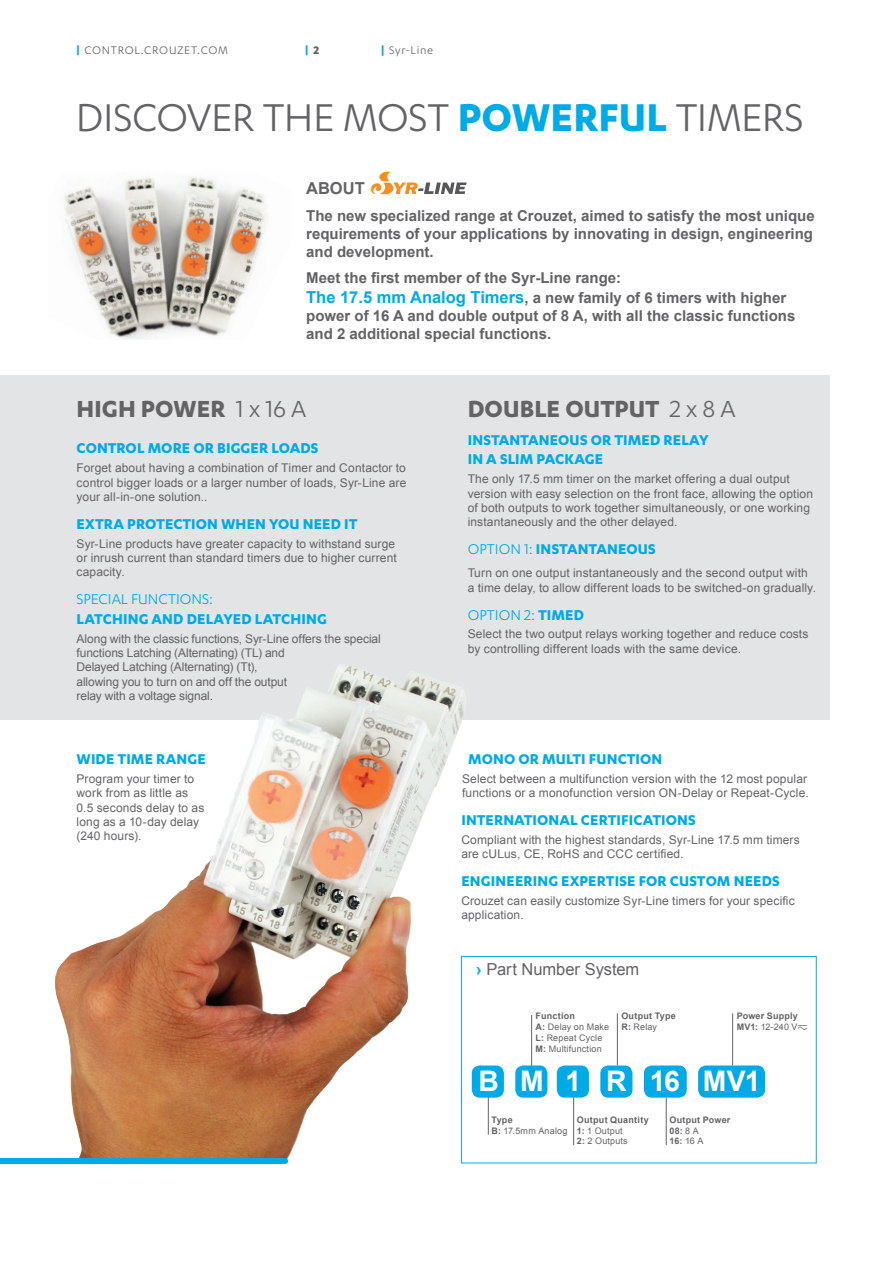
<style>
.page{position:relative;width:893px;height:1263px;background:#fff}
.page>*{position:absolute;margin:0;border:0;box-sizing:border-box;transform-origin:0 0}
.t1{font:45px "Karbon";letter-spacing:-.01em;color:#636366}
.t2{font:700 28.35px "Arial";letter-spacing:.745em;color:#fff}
.t3{font:700 27px "Karbon";letter-spacing:.005em;color:#636366}
.t4{font:700 16.5px/19.5px "Karbon";letter-spacing:.005em;color:#00aae6}
.t5{font:16.5px "Karbon";color:#00aae6}
.t6{font:16.5px "Arial";color:#636366}
.t7{font:700 16.5px "Arial";color:#636366}
.t8{font:700 15px/18px "Arial";color:#636366}
.t9{font:12.75px "Karbon";letter-spacing:.06em;color:#636366}
.t10{font:700 12.75px "Karbon";color:#00aae6}
.t11{font:12px/14.4px "Arial";letter-spacing:.01em;color:#636366}
.t12{font:12px/14.4px "Arial";letter-spacing:-.01em;color:#636366}
.t13{font:700 9px/10.8px "Arial";letter-spacing:.025em;color:#636366}
.t14{font:9px/10.8px "Arial";letter-spacing:.025em;color:#636366}
.s1{font-weight:700;color:#00aae6}
.s2{color:#636366}
.s3{font-size:16.5px;color:#00aae6}
.s4{font-weight:400}
.s5{font-weight:700}
.s6{font-family:"Graph Sch";font-weight:400}
</style>
<div class="page">
<div style="left:461px;top:956px;width:355px;height:207px;background:#fff;border:1px solid #00aae6"></div>
<div style="left:0;top:375px;width:829px;height:345px;background:#e3e4e6"></div>
<img style="left:55px;top:664px;width:413px;height:496px">
<hr style="left:531px;top:1015px;width:1px;height:52px;background:#636366">
<hr style="left:617px;top:1013px;width:1px;height:52px;background:#636366">
<hr style="left:732px;top:1013px;width:1px;height:52px;background:#636366">
<hr style="left:573px;top:1097px;width:1px;height:48px;background:#636366">
<hr style="left:666px;top:1097px;width:1px;height:48px;background:#636366">
<hr style="left:488px;top:1082px;width:1px;height:52px;background:#636366">
<div style="left:0;top:1158px;width:285px;height:6px;background:#00aae6"></div>
<img style="left:64px;top:176px;width:204px;height:163px">
<div style="left:472px;top:1065px;width:32px;height:33px;background:#00aae6;border-radius:8px"></div>
<div style="left:557px;top:1065px;width:32px;height:33px;background:#00aae6;border-radius:8px"></div>
<div style="left:644px;top:1065px;width:43px;height:33px;background:#00aae6;border-radius:8px"></div>
<div style="left:698px;top:1065px;width:67px;height:33px;background:#00aae6;border-radius:8px"></div>
<div style="left:515px;top:1065px;width:32px;height:33px;background:#00aae6;border-radius:8px"></div>
<div style="left:600px;top:1065px;width:32px;height:33px;background:#00aae6;border-radius:8px"></div>
<svg style="left:371px;top:172px;width:96px;height:22px"></svg>
<p class="t9" style="left:76px;top:43px;width:153px"><span class="s1">|</span> CONTROL.CROUZET.COM</p>
<p class="t10" style="left:305px;top:43px;width:16px">| <span class="s2">2</span></p>
<p class="t9" style="left:381px;top:43px;width:54px"><span class="s1">|</span> Syr-Line</p>
<h1 class="t1" style="left:76px;top:93px;width:730px">DISCOVER THE MOST <span class="s1">POWERFUL</span> TIMERS</h1>
<h3 class="t7" style="left:306px;top:177px;width:60px">ABOUT</h3>
<p class="t8" style="left:306px;top:207px;width:510px;text-align:justify">The new specialized range at Crouzet, aimed to satisfy the most unique requirements of your applications by innovating in design, engineering and development.</p>
<p class="t8" style="left:306px;top:268px;width:481px;line-height:19.8px">Meet the first member of the Syr-Line range:<br><span class="s3">The 17.5 mm Analog Timers</span>, a new family of 6 timers with higher</p>
<p class="t8" style="left:306px;top:307px;width:491px">power of 16 A and double output of 8 A, with all the classic functions and 2 additional special functions.</p>
<h3 class="t3" style="left:77px;top:393px;width:231px">HIGH POWER <span class="s4">1 x 16 A</span></h3>
<h3 class="t4" style="left:77px;top:438px;width:243px">CONTROL MORE OR BIGGER LOADS</h3>
<p class="t11" style="left:77px;top:461px;width:331px;text-align:justify">Forget about having a combination of Timer and Contactor to control bigger loads or a larger number of loads, Syr-Line are your all-in-one solution..</p>
<h3 class="t4" style="left:77px;top:513px;width:282px">EXTRA PROTECTION WHEN YOU NEED IT</h3>
<p class="t11" style="left:77px;top:536px;width:322px">Syr-Line products have greater capacity to withstand surge or inrush current than standard timers due to higher current capacity.</p>
<h3 class="t5" style="left:77px;top:590px;width:138px">SPECIAL FUNCTIONS:</h3>
<h3 class="t4" style="left:77px;top:608px;width:252px">LATCHING AND DELAYED LATCHING</h3>
<p class="t12" style="left:77px;top:631px;width:306px">Along with the classic functions, Syr-Line offers the special functions Latching (Alternating) (TL) and<br>Delayed Latching (Alternating) (Tt),<br>allowing you to turn on and off the output<br>relay with a voltage signal.</p>
<h3 class="t4" style="left:77px;top:749px;width:131px">WIDE TIME RANGE</h3>
<p class="t11" style="left:77px;top:771px;width:129px">Program your timer to work from as little as<br>0.5 seconds delay to as long as a 10-day delay (240 hours).</p>
<h3 class="t3" style="left:468px;top:393px;width:269px">DOUBLE OUTPUT <span class="s4">2 x 8 A</span></h3>
<h3 class="t4" style="left:468px;top:430px;width:242px">INSTANTANEOUS OR TIMED RELAY<br>IN A SLIM PACKAGE</h3>
<p class="t11" style="left:468px;top:472px;width:347px">The only 17.5 mm timer on the market offering a dual output version with easy selection on the front face, allowing the option of both outputs to work together simultaneously, or one working instantaneously and the other delayed.</p>
<h3 class="t4" style="left:468px;top:539px;width:190px"><span class="s4">OPTION 1:</span> INSTANTANEOUS</h3>
<p class="t11" style="left:468px;top:566px;width:350px">Turn on one output instantaneously and the second output with a time delay, to allow different loads to be switched-on gradually.</p>
<h3 class="t5" style="left:468px;top:606px;width:118px">OPTION 2: <span class="s5">TIMED</span></h3>
<p class="t11" style="left:468px;top:627px;width:342px">Select the two output relays working together and reduce costs by controlling different loads with the same device.</p>
<h3 class="t4" style="left:468px;top:749px;width:196px">MONO OR MULTI FUNCTION</h3>
<p class="t11" style="left:462px;top:771px;width:348px">Select between a multifunction version with the 12 most popular functions or a monofunction version ON-Delay or Repeat-Cycle.</p>
<h3 class="t4" style="left:461px;top:810px;width:236px">INTERNATIONAL CERTIFICATIONS</h3>
<p class="t11" style="left:461px;top:832px;width:340px">Compliant with the highest standards, Syr-Line 17.5 mm timers are cULus, CE, RoHS and CCC certified.</p>
<h3 class="t4" style="left:461px;top:871px;width:320px">ENGINEERING EXPERTISE FOR CUSTOM NEEDS</h3>
<p class="t11" style="left:461px;top:894px;width:335px">Crouzet can easily customize Syr-Line timers for your specific application.</p>
<h3 class="t6" style="left:476px;top:959px;width:165px"><span class="s1">›</span> Part Number System</h3>
<p class="t14" style="left:536px;top:1011px;width:75px"><span class="s5">Function<br>A:</span> Delay on Make<br><span class="s5">L:</span> Repeat Cycle<br><span class="s5">M:</span> Multifunction</p>
<p class="t13" style="left:621px;top:1011px;width:56px">Output Type<br>R: <span class="s4">Relay</span></p>
<p class="t13" style="left:737px;top:1011px;width:72px">Power Supply<br>MV1: <span class="s4">12-240 V</span><span class="s6">z</span></p>
<h2 class="t2" style="left:478px;top:1062px;width:284px">BM1 R16MV1</h2>
<p class="t14" style="left:492px;top:1114px;width:77px"><span class="s5">Type<br>B:</span> 17.5mm Analog</p>
<p class="t13" style="left:577px;top:1114px;width:73px">Output Quantity<br>1: <span class="s4">1 Output<br></span>2: <span class="s4">2 Outputs</span></p>
<p class="t13" style="left:669px;top:1114px;width:62px">Output Power<br>08: <span class="s4">8 A<br></span>16: <span class="s4">16 A</span></p>
</div>
